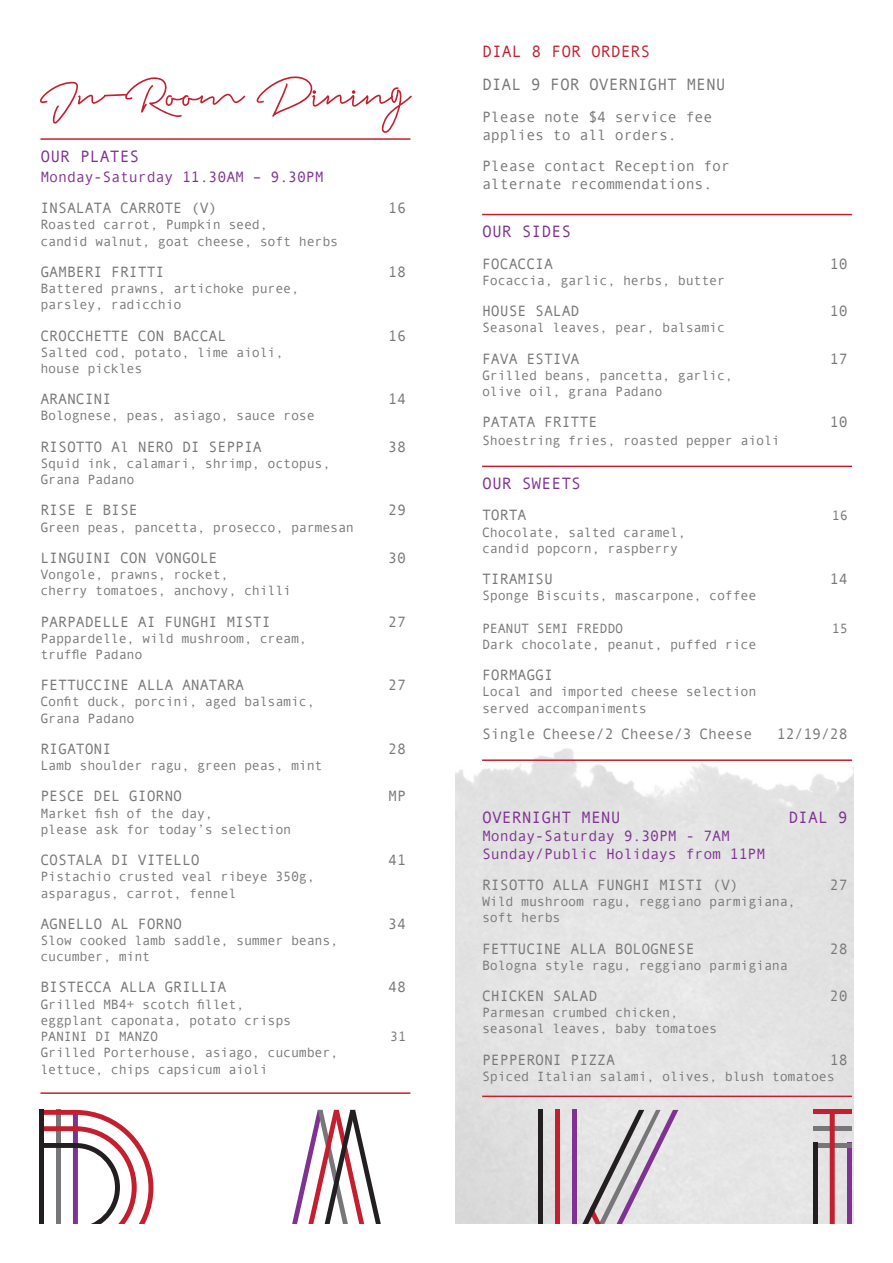
<style>
.page{position:relative;width:893px;height:1263px;background:#fff}
.page>*{position:absolute;margin:0;border:0;box-sizing:border-box;transform-origin:0 0}
.item_1{font:57px "Madelon Script";letter-spacing:-.01em;color:#c41f2f}
.heading_1{font:16.5px "Andale Mono";color:#7e3291}
.item_1-2{font:16.5px "Andale Mono";letter-spacing:-.01em;color:#77777a}
.item_1-3{font:16.5px "Andale Mono";color:#7e3291}
.heading_1-2{font:16.5px "Andale Mono";color:#c41f2f}
.item_1-4{font:15px/18px "Andale Mono";letter-spacing:-.01em;color:#77777a}
.item_1-5{font:15px/18px "Andale Mono";letter-spacing:-.01em;color:#7e3291}
.heading_1-3{font:15px "Andale Mono";letter-spacing:-.01em;color:#7e3291}
.desc_1{font:13.5px/16.2px "Andale Mono";letter-spacing:-.02em;color:#77777a}
.item_1-6{font:13.5px "Andale Mono";color:#77777a}
</style>
<div class="page">
<img style="left:455px;top:748px;width:398px;height:475px">
<hr style="left:40px;top:138px;width:370px;height:2px;background:#c41f2f">
<hr style="left:40px;top:1092px;width:370px;height:2px;background:#c41f2f">
<hr style="left:482px;top:214px;width:370px;height:1px;background:#c41f2f">
<hr style="left:482px;top:466px;width:370px;height:1px;background:#c41f2f">
<hr style="left:482px;top:759px;width:370px;height:2px;background:#c41f2f">
<hr style="left:482px;top:1095px;width:370px;height:2px;background:#c41f2f">
<svg style="left:846px;top:1143px;width:5px;height:120px"></svg>
<div style="left:813px;top:1126px;width:38px;height:5px;background:#77777a"></div>
<div style="left:813px;top:1143px;width:38px;height:5px;background:#77777a"></div>
<svg style="left:830px;top:1110px;width:5px;height:153px"></svg>
<hr style="left:813px;top:1110px;width:38px;height:4px;background:#c41f2f">
<svg style="left:813px;top:1143px;width:5px;height:120px"></svg>
<svg style="left:555px;top:1110px;width:5px;height:153px"></svg>
<svg style="left:538px;top:1110px;width:5px;height:153px"></svg>
<svg style="left:571px;top:1110px;width:107px;height:113px;background:#cbc2cc"></svg>
<svg style="left:292px;top:1110px;width:89px;height:113px"></svg>
<svg style="left:40px;top:1110px;width:114px;height:113px"></svg>
<p class="item_1" style="left:40px;top:60px;width:372px">In-Room Dining</p>
<p class="heading_1" style="left:40px;top:145px;width:100px">OUR PLATES</p>
<p class="heading_1-3" style="left:40px;top:167px;width:285px">Monday-Saturday 11.30AM – 9.30PM</p>
<p class="item_1-4" style="left:40px;top:198px;width:179px">INSALATA CARROTE (V)</p>
<p class="item_1-4" style="left:388px;top:198px;width:19px">16</p>
<p class="desc_1" style="left:40px;top:216px;width:299px">Roasted carrot, Pumpkin seed,<br>candid walnut, goat cheese, soft herbs</p>
<p class="item_1-4" style="left:40px;top:262px;width:126px">GAMBERI FRITTI</p>
<p class="item_1-4" style="left:388px;top:262px;width:19px">18</p>
<p class="desc_1" style="left:40px;top:280px;width:260px">Battered prawns, artichoke puree, parsley, radicchio</p>
<p class="item_1-4" style="left:40px;top:326px;width:187px">CROCCHETTE CON BACCAL</p>
<p class="item_1-4" style="left:388px;top:326px;width:19px">16</p>
<p class="desc_1" style="left:40px;top:343px;width:244px">Salted cod, potato, lime aioli, house pickles</p>
<p class="item_1-4" style="left:40px;top:389px;width:72px">ARANCINI</p>
<p class="item_1-4" style="left:388px;top:389px;width:19px">14</p>
<p class="desc_1" style="left:40px;top:407px;width:276px">Bolognese, peas, asiago, sauce rose</p>
<p class="item_1-4" style="left:40px;top:437px;width:223px">RISOTTO Al NERO DI SEPPIA</p>
<p class="item_1-4" style="left:388px;top:437px;width:19px">38</p>
<p class="desc_1" style="left:40px;top:454px;width:291px">Squid ink, calamari, shrimp, octopus,</p>
<p class="desc_1" style="left:40px;top:471px;width:96px">Grana Padano</p>
<p class="item_1-4" style="left:40px;top:500px;width:99px">RISE E BISE</p>
<p class="item_1-4" style="left:388px;top:500px;width:19px">29</p>
<p class="desc_1" style="left:40px;top:518px;width:315px">Green peas, pancetta, prosecco, parmesan</p>
<p class="item_1-4" style="left:40px;top:548px;width:179px">LINGUINI CON VONGOLE</p>
<p class="item_1-4" style="left:388px;top:548px;width:19px">30</p>
<p class="desc_1" style="left:40px;top:566px;width:252px">Vongole, prawns, rocket,<br>cherry tomatoes, anchovy, chilli</p>
<p class="item_1-4" style="left:40px;top:612px;width:232px">PARPADELLE AI FUNGHI MISTI</p>
<p class="item_1-4" style="left:388px;top:612px;width:19px">27</p>
<p class="desc_1" style="left:40px;top:629px;width:268px">Pappardelle, wild mushroom, cream, truffle Padano</p>
<p class="item_1-4" style="left:40px;top:675px;width:205px">FETTUCCINE ALLA ANATARA</p>
<p class="item_1-4" style="left:388px;top:675px;width:19px">27</p>
<p class="desc_1" style="left:40px;top:693px;width:276px">Confit duck, porcini, aged balsamic,<br>Grana Padano</p>
<p class="item_1-4" style="left:40px;top:739px;width:72px">RIGATONI</p>
<p class="item_1-4" style="left:388px;top:739px;width:19px">28</p>
<p class="desc_1" style="left:40px;top:757px;width:284px">Lamb shoulder ragu, green peas, mint</p>
<p class="item_1-4" style="left:40px;top:786px;width:143px">PESCE DEL GIORNO</p>
<p class="item_1-4" style="left:388px;top:786px;width:19px">MP</p>
<p class="desc_1" style="left:40px;top:804px;width:252px">Market fish of the day,<br>please ask for today’s selection</p>
<p class="item_1-4" style="left:40px;top:850px;width:161px">COSTALA DI VITELLO</p>
<p class="item_1-4" style="left:388px;top:850px;width:19px">41</p>
<p class="desc_1" style="left:40px;top:868px;width:276px">Pistachio crusted veal ribeye 350g, asparagus, carrot, fennel</p>
<p class="item_1-4" style="left:40px;top:914px;width:143px">AGNELLO AL FORNO</p>
<p class="item_1-4" style="left:388px;top:914px;width:19px">34</p>
<p class="desc_1" style="left:40px;top:932px;width:299px">Slow cooked lamb saddle, summer beans, cucumber, mint</p>
<p class="item_1-4" style="left:40px;top:978px;width:187px">BISTECCA ALLA GRILLIA</p>
<p class="item_1-4" style="left:388px;top:978px;width:19px">48</p>
<p class="desc_1" style="left:40px;top:995px;width:252px">Grilled MB4+ scotch fillet, eggplant caponata, potato crisps</p>
<p class="desc_1" style="left:40px;top:1028px;width:119px">PANINI DI MANZO</p>
<p class="desc_1" style="left:390px;top:1028px;width:17px">31</p>
<p class="desc_1" style="left:40px;top:1044px;width:299px">Grilled Porterhouse, asiago, cucumber, lettuce, chips capsicum aioli</p>
<p class="heading_1-2" style="left:482px;top:41px;width:170px">DIAL 8 FOR ORDERS</p>
<p class="item_1-2" style="left:482px;top:74px;width:245px">DIAL 9 FOR OVERNIGHT MENU</p>
<p class="item_1-4" style="left:482px;top:107px;width:232px">Please note $4 service fee applies to all orders.</p>
<p class="item_1-4" style="left:482px;top:156px;width:249px">Please contact Reception for alternate recommendations.</p>
<p class="heading_1" style="left:482px;top:221px;width:91px">OUR SIDES</p>
<p class="item_1-4" style="left:482px;top:254px;width:72px">FOCACCIA</p>
<p class="item_1-4" style="left:830px;top:254px;width:19px">10</p>
<p class="desc_1" style="left:482px;top:271px;width:244px">Focaccia, garlic, herbs, butter</p>
<p class="item_1-4" style="left:482px;top:301px;width:99px">HOUSE SALAD</p>
<p class="item_1-4" style="left:830px;top:301px;width:19px">10</p>
<p class="desc_1" style="left:482px;top:319px;width:244px">Seasonal leaves, pear, balsamic</p>
<p class="item_1-4" style="left:482px;top:349px;width:99px">FAVA ESTIVA</p>
<p class="item_1-4" style="left:830px;top:349px;width:19px">17</p>
<p class="desc_1" style="left:482px;top:366px;width:252px">Grilled beans, pancetta, garlic, olive oil, grana Padano</p>
<p class="item_1-4" style="left:482px;top:412px;width:117px">PATATA FRITTE</p>
<p class="item_1-4" style="left:830px;top:412px;width:19px">10</p>
<p class="desc_1" style="left:482px;top:432px;width:299px">Shoestring fries, roasted pepper aioli</p>
<p class="heading_1" style="left:482px;top:473px;width:100px">OUR SWEETS</p>
<p class="item_1-4" style="left:482px;top:505px;width:46px">TORTA</p>
<p class="item_1-6" style="left:832px;top:507px;width:17px">16</p>
<p class="desc_1" style="left:482px;top:523px;width:205px">Chocolate, salted caramel, candid popcorn, raspberry</p>
<p class="item_1-4" style="left:482px;top:569px;width:72px">TIRAMISU</p>
<p class="item_1-4" style="left:830px;top:569px;width:19px">14</p>
<p class="desc_1" style="left:482px;top:587px;width:276px">Sponge Biscuits, mascarpone, coffee</p>
<p class="desc_1" style="left:482px;top:619px;width:143px">PEANUT SEMI FREDDO</p>
<p class="desc_1" style="left:832px;top:619px;width:17px">15</p>
<p class="desc_1" style="left:482px;top:635px;width:276px">Dark chocolate, peanut, puffed rice</p>
<p class="item_1-4" style="left:482px;top:665px;width:72px">FORMAGGI</p>
<p class="desc_1" style="left:482px;top:683px;width:276px">Local and imported cheese selection served accompaniments</p>
<p class="item_1-4" style="left:482px;top:724px;width:272px">Single Cheese/2 Cheese/3 Cheese</p>
<p class="item_1-4" style="left:777px;top:724px;width:72px">12/19/28</p>
<p class="item_1-3" style="left:482px;top:806px;width:140px">OVERNIGHT MENU</p>
<p class="item_1-3" style="left:788px;top:806px;width:61px">DIAL 9</p>
<p class="item_1-5" style="left:482px;top:826px;width:285px">Monday-Saturday 9.30PM - 7AM<br>Sunday/Public Holidays from 11PM</p>
<p class="item_1-4" style="left:482px;top:875px;width:258px">RISOTTO ALLA FUNGHI MISTI (V)</p>
<p class="item_1-4" style="left:830px;top:875px;width:19px">27</p>
<p class="desc_1" style="left:482px;top:893px;width:315px">Wild mushroom ragu, reggiano parmigiana, soft herbs</p>
<p class="item_1-4" style="left:482px;top:939px;width:214px">FETTUCINE ALLA BOLOGNESE</p>
<p class="item_1-4" style="left:830px;top:939px;width:19px">28</p>
<p class="desc_1" style="left:482px;top:956px;width:307px">Bologna style ragu, reggiano parmigiana</p>
<p class="item_1-4" style="left:482px;top:986px;width:117px">CHICKEN SALAD</p>
<p class="item_1-4" style="left:830px;top:986px;width:19px">20</p>
<p class="desc_1" style="left:482px;top:1004px;width:237px">Parmesan crumbed chicken, seasonal leaves, baby tomatoes</p>
<p class="item_1-4" style="left:482px;top:1050px;width:134px">PEPPERONI PIZZA</p>
<p class="item_1-4" style="left:830px;top:1050px;width:19px">18</p>
<p class="desc_1" style="left:482px;top:1067px;width:354px">Spiced Italian salami, olives, blush tomatoes</p>
</div>
